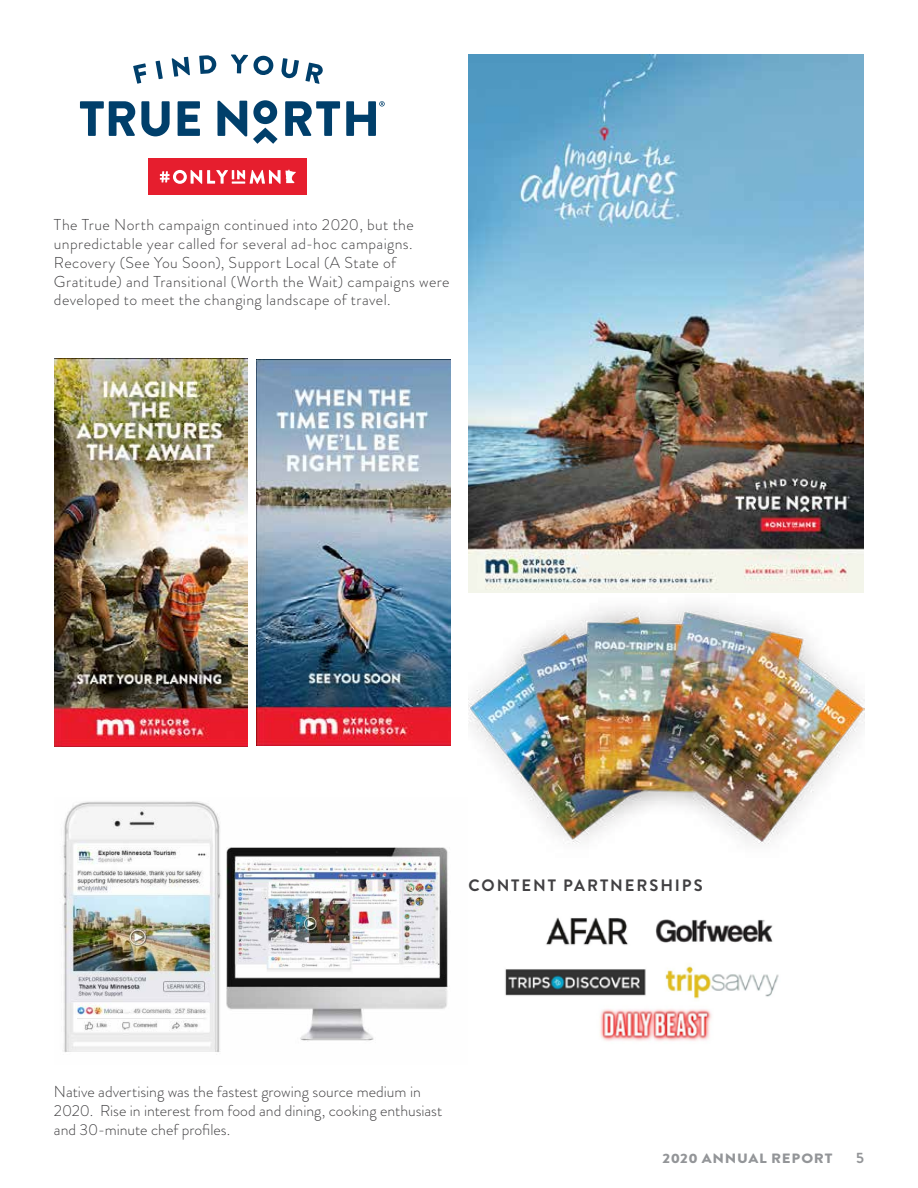
<style>
.page{position:relative;width:918px;height:1188px;background:#fff}
.page>*{position:absolute;margin:0;border:0;box-sizing:border-box;transform-origin:0 0}
.t1{font:700 16.5px "Brandon Grotesque";letter-spacing:.115em;color:#414042}
.t2{font:300 15.75px/18.9px "Brandon Grotesque";letter-spacing:.02em;color:#414042}
.t3{font:300 15.75px/18.9px "Brandon Grotesque";color:#414042}
.t4{font:700 15px "Brandon Grotesque";color:#939598}
.t5{font:900 13.5px "Brandon Grotesque";letter-spacing:.05em;color:#939598;scale:1.11 1}
</style>
<div class="page">
<svg style="left:133px;top:63px;width:13px;height:21px"></svg>
<svg style="left:156px;top:61px;width:7px;height:18px"></svg>
<svg style="left:172px;top:57px;width:18px;height:20px"></svg>
<svg style="left:199px;top:55px;width:17px;height:19px"></svg>
<svg style="left:231px;top:55px;width:43px;height:20px"></svg>
<svg style="left:281px;top:58px;width:18px;height:21px"></svg>
<svg style="left:305px;top:63px;width:18px;height:21px"></svg>
<svg style="left:80px;top:101px;width:55px;height:35px"></svg>
<svg style="left:141px;top:101px;width:29px;height:35px"></svg>
<svg style="left:178px;top:101px;width:22px;height:35px"></svg>
<svg style="left:217px;top:101px;width:30px;height:35px"></svg>
<svg style="left:285px;top:101px;width:55px;height:35px"></svg>
<svg style="left:253px;top:100px;width:25px;height:44px"></svg>
<div style="left:148px;top:159px;width:159px;height:36px;background:#e61e2e"></div>
<svg style="left:160px;top:170px;width:136px;height:14px"></svg>
<svg style="left:346px;top:101px;width:39px;height:35px"></svg>
<img style="left:54px;top:359px;width:194px;height:387px">
<img style="left:257px;top:359px;width:193px;height:387px">
<img style="left:63px;top:801px;width:385px;height:251px">
<img style="left:468px;top:605px;width:396px;height:239px">
<img style="left:468px;top:54px;width:396px;height:538px">
<img style="left:505px;top:917px;width:274px;height:124px">
<p class="t2" style="left:54px;top:215px;width:397px">The True North campaign continued into 2020, but the unpredictable year called for several ad-hoc campaigns.<br>Recovery (See You Soon), Support Local (A State of Gratitude) and Transitional (Worth the Wait) campaigns were developed to meet the changing landscape of travel.</p>
<p class="t1" style="left:469px;top:874px;width:236px">CONTENT PARTNERSHIPS</p>
<p class="t3" style="left:54px;top:1082px;width:390px">Native advertising was the fastest growing source medium in<br>2020. Rise in interest from food and dining, cooking enthusiast and 30-minute chef profiles.</p>
<p class="t5" style="left:663px;top:1149px;width:155px">2020 ANNUAL REPORT</p>
<p class="t4" style="left:856px;top:1148px;width:9px">5</p>
</div>
